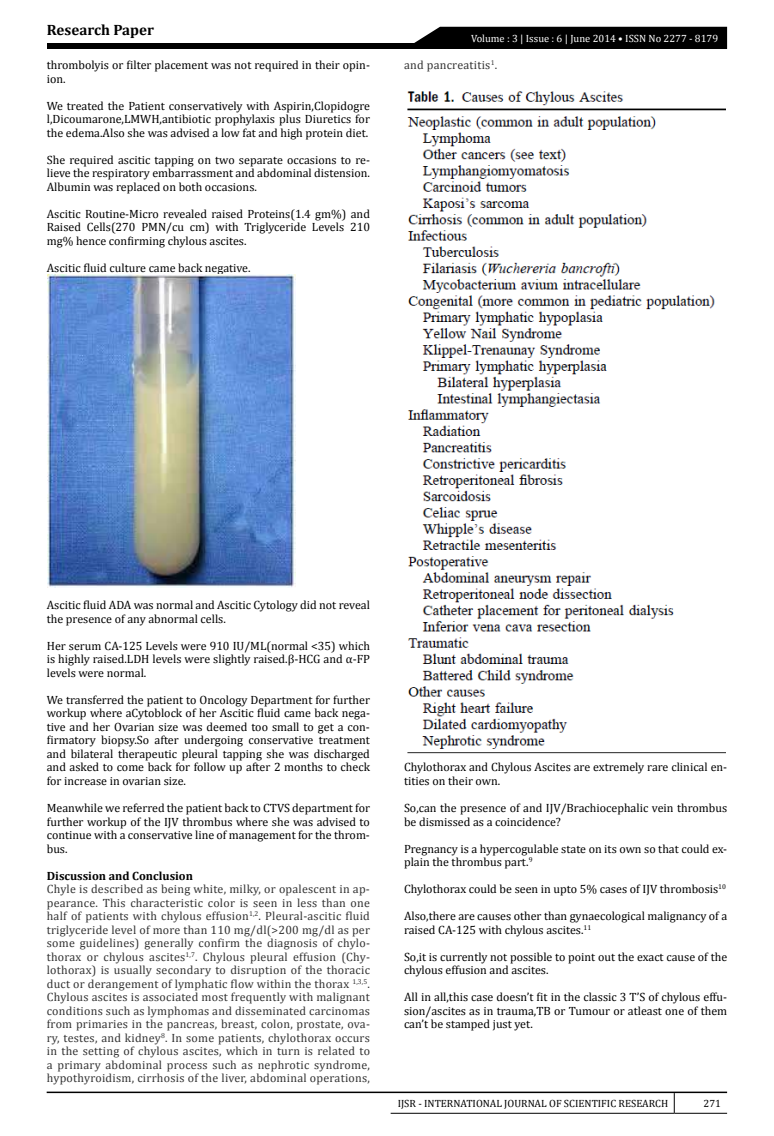
<style>
.page{position:relative;width:774px;height:1136px;background:#fff}
.page>*{position:absolute;margin:0;border:0;box-sizing:border-box;transform-origin:0 0}
.t1{font:700 15px "Cambria";color:#000}
.t2{font:12px/13.5px "Cambria";color:#000}
.t3{font:12px/13.5px "Cambria";letter-spacing:.02em;color:#333;text-align:justify}
.t4{font:700 12px "Cambria";color:#000}
.t5{font:10.5px "Cambria";color:#000}
.t6{font:10.5px "Cambria";color:#fff}
</style>
<div class="page">
<hr style="left:47px;top:1091px;width:680px;height:1px;background:#000">
<svg style="left:674px;top:1092px;width:1px;height:20px"></svg>
<hr style="left:391px;top:1112px;width:283px;height:1px;background:#000">
<hr style="left:674px;top:1112px;width:53px;height:1px;background:#000">
<div style="left:47px;top:43px;width:680px;height:6px;background:#000"></div>
<div style="left:414px;top:27px;width:313px;height:16px;background:#000"></div>
<img style="left:47px;top:274px;width:249px;height:314px">
<img style="left:407px;top:91px;width:318px;height:663px">
<p class="t1" style="left:47px;top:20px;width:109px">Research Paper</p>
<p class="t2" style="left:47px;top:58px;width:325px">thrombolyis or filter placement was not required in their opin&shy;ion.</p>
<p class="t2" style="left:47px;top:99px;width:325px;text-align:justify">We treated the Patient conservatively with Aspirin,Clopidogre l,Dicoumarone,LMWH,antibiotic prophylaxis plus Diuretics for the edema.Also she was advised a low fat and high protein diet.</p>
<p class="t2" style="left:47px;top:153px;width:325px;text-align:justify">She required ascitic tapping on two separate occasions to re&shy;lieve the respiratory embarrassment and abdominal distension.<br>Albumin was replaced on both occasions.</p>
<p class="t2" style="left:47px;top:207px;width:325px;text-align:justify">Ascitic Routine-Micro revealed raised Proteins(1.4 gm%) and Raised Cells(270 PMN/cu cm) with Triglyceride Levels 210 mg% hence confirming chylous ascites.</p>
<p class="t2" style="left:47px;top:261px;width:205px">Ascitic fluid culture came back negative.</p>
<p class="t6" style="left:471px;top:32px;width:249px">Volume : 3 | Issue : 6 | June 2014 • ISSN No 2277 - 8179</p>
<p class="t3" style="left:404px;top:58px;width:95px">and pancreatitis<sup>1</sup>.</p>
<p class="t2" style="left:47px;top:598px;width:325px">Ascitic fluid ADA was normal and Ascitic Cytology did not reveal the presence of any abnormal cells.</p>
<p class="t2" style="left:47px;top:639px;width:325px;text-align:justify">Her serum CA-125 Levels were 910 IU/ML(normal &lt;35) which is highly raised.LDH levels were slightly raised.β-HCG and α-FP levels were normal.</p>
<p class="t2" style="left:47px;top:693px;width:325px;text-align:justify">We transferred the patient to Oncology Department for further workup where aCytoblock of her Ascitic fluid came back nega&shy;tive and her Ovarian size was deemed too small to get a con&shy;firmatory biopsy.So after undergoing conservative treatment and bilateral therapeutic pleural tapping she was discharged and asked to come back for follow up after 2 months to check for increase in ovarian size.</p>
<p class="t2" style="left:47px;top:801px;width:325px;text-align:justify">Meanwhile we referred the patient back to CTVS department for further workup of the IJV thrombus where she was advised to continue with a conservative line of management for the throm&shy;bus.</p>
<p class="t4" style="left:47px;top:866px;width:148px">Discussion and Conclusion</p>
<p class="t3" style="left:47px;top:882px;width:325px">Chyle is described as being white, milky, or opalescent in ap&shy;pearance. This characteristic color is seen in less than one half of patients with chylous effusion<sup>1,2</sup>. Pleural-ascitic fluid triglyceride level of more than 110 mg/dl(&gt;200 mg/dl as per some guidelines) generally confirm the diagnosis of chylo&shy;thorax or chylous ascites<sup>1,7</sup>. Chylous pleural effusion (Chy&shy;lothorax) is usually secondary to disruption of the thoracic duct or derangement of lymphatic flow within the thorax <sup>1,3,5</sup>.<br>Chylous ascites is associated most frequently with malignant conditions such as lymphomas and disseminated carcinomas from primaries in the pancreas, breast, colon, prostate, ova&shy;ry, testes, and kidney<sup>8</sup>. In some patients, chylothorax occurs in the setting of chylous ascites, which in turn is related to a primary abdominal process such as nephrotic syndrome, hypothyroidism, cirrhosis of the liver, abdominal operations,</p>
<p class="t2" style="left:404px;top:760px;width:325px">Chylothorax and Chylous Ascites are extremely rare clinical en&shy;tities on their own.</p>
<p class="t2" style="left:404px;top:801px;width:325px">So,can the presence of and IJV/Brachiocephalic vein thrombus be dismissed as a coincidence?</p>
<p class="t2" style="left:404px;top:841px;width:325px">Pregnancy is a hypercogulable state on its own so that could ex&shy;plain the thrombus part.<sup>9</sup></p>
<p class="t2" style="left:404px;top:882px;width:324px">Chylothorax could be seen in upto 5% cases of IJV thrombosis<sup>10</sup></p>
<p class="t2" style="left:404px;top:909px;width:325px">Also,there are causes other than gynaecological malignancy of a raised CA-125 with chylous ascites.<sup>11</sup></p>
<p class="t2" style="left:404px;top:949px;width:325px">So,it is currently not possible to point out the exact cause of the chylous effusion and ascites.</p>
<p class="t2" style="left:404px;top:990px;width:325px;text-align:justify">All in all,this case doesn’t fit in the classic 3 T’S of chylous effu&shy;sion/ascites as in trauma,TB or Tumour or atleast one of them can’t be stamped just yet.</p>
<p class="t5" style="left:398px;top:1097px;width:272px">IJSR - INTERNATIONAL JOURNAL OF SCIENTIFIC RESEARCH</p>
<p class="t5" style="left:704px;top:1097px;width:19px">271</p>
</div>
